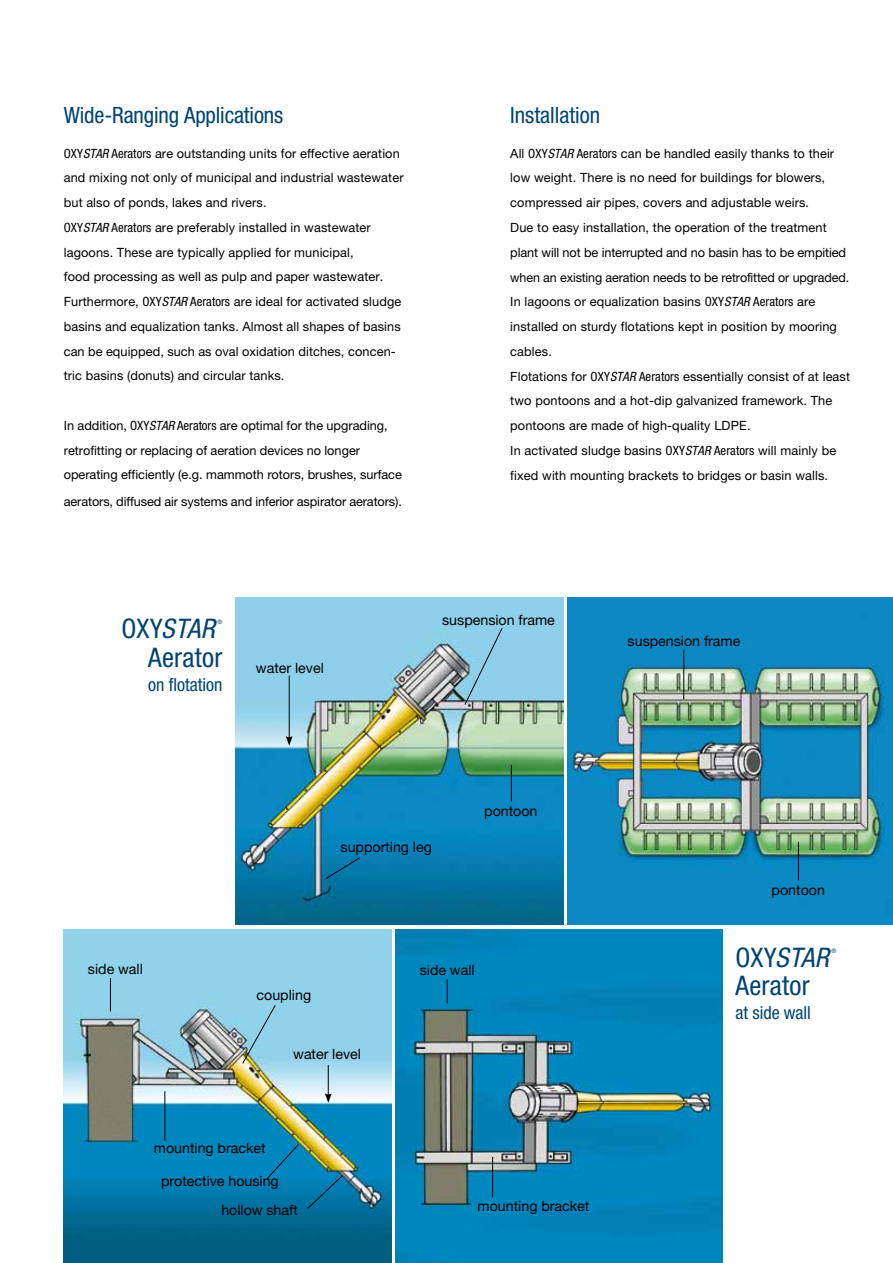
<style>
.page{position:relative;width:893px;height:1263px;background:#fff}
.page>*{position:absolute;margin:0;border:0;box-sizing:border-box;transform-origin:0 0}
.t1{font:italic condensed 27px "Helvetica Neue LT Std";letter-spacing:.02em;color:#004371}
.t2{font:condensed 27px "Helvetica Neue LT Std";letter-spacing:.01em;color:#004371}
.t3{font:condensed 22.5px "Helvetica Neue LT Std";letter-spacing:-.005em;color:#004471}
.t4{font:condensed 18px "Helvetica Neue LT Std";color:#004471}
.t5{font:14.25px/29.2px "Helvetica Neue LT Std";color:#000}
.t6{font:12.75px/24.8px "Helvetica Neue LT Std";letter-spacing:.01em;color:#000}
.t7{font:12.75px "Helvetica Neue LT Std";letter-spacing:-.01em;color:#000}
.t8{font:condensed 6.15px "Helvetica Neue LT Std";color:#004371}
.s1{font-stretch:condensed}
.s2{font-style:italic;font-stretch:condensed}
.s3{font-style:normal}
</style>
<div class="page">
<img style="left:235px;top:597px;width:328px;height:328px">
<svg style="left:325px;top:857px;width:36px;height:23px"></svg>
<img style="left:568px;top:597px;width:324px;height:328px">
<img style="left:64px;top:929px;width:327px;height:334px">
<img style="left:395px;top:929px;width:328px;height:334px">
<hr style="left:289px;top:676px;width:1px;height:62px;background:#000">
<svg style="left:286px;top:736px;width:7px;height:10px"></svg>
<svg style="left:464px;top:627px;width:39px;height:78px;background:#88c2db"></svg>
<hr style="left:511px;top:765px;width:1px;height:37px;background:#000">
<hr style="left:683px;top:650px;width:1px;height:49px;background:#000">
<hr style="left:798px;top:842px;width:1px;height:38px;background:#000">
<hr style="left:110px;top:978px;width:1px;height:33px;background:#000">
<hr style="left:164px;top:1091px;width:1px;height:50px;background:#000">
<hr style="left:328px;top:1065px;width:1px;height:31px;background:#000">
<svg style="left:325px;top:1093px;width:7px;height:10px"></svg>
<svg style="left:447px;top:979px;width:1px;height:24px"></svg>
<hr style="left:492px;top:1157px;width:1px;height:40px;background:#000">
<svg style="left:242px;top:1004px;width:34px;height:60px;background:#8cc6d7"></svg>
<svg style="left:266px;top:1143px;width:34px;height:36px"></svg>
<svg style="left:307px;top:1174px;width:37px;height:35px"></svg>
<h2 class="t3" style="left:64px;top:102px;width:221px">Wide-Ranging Applications</h2>
<p class="t6" style="left:64px;top:141px;width:341px"><span class="s1">OXY</span><span class="s2">STAR</span> <span class="s1">Aerators</span> are outstanding units for effective aeration and mixing not only of municipal and industrial wastewater but also of ponds, lakes and rivers.<br><span class="s1">OXY</span><span class="s2">STAR</span> <span class="s1">Aerators</span> are preferably installed in wastewater lagoons. These are typically applied for municipal,<br>food processing as well as pulp and paper wastewater.<br>Furthermore, <span class="s1">OXY</span><span class="s2">STAR</span> <span class="s1">Aerators</span> are ideal for activated sludge basins and equalization tanks. Almost all shapes of basins can be equipped, such as oval oxidation ditches, concen&shy;tric basins (donuts) and circular tanks.</p>
<p class="t6" style="left:64px;top:413px;width:340px">In addition, <span class="s1">OXY</span><span class="s2">STAR</span> <span class="s1">Aerators</span> are optimal for the upgrading, retrofitting or replacing of aeration devices no longer operating efficiently (e.g. mammoth rotors, brushes, surface</p>
<p class="t7" style="left:64px;top:494px;width:340px">aerators, diffused air systems and inferior aspirator aerators).</p>
<h2 class="t3" style="left:510px;top:102px;width:91px">Installation</h2>
<p class="t6" style="left:510px;top:141px;width:341px">All <span class="s1">OXY</span><span class="s2">STAR</span> <span class="s1">Aerators</span> can be handled easily thanks to their low weight. There is no need for buildings for blowers, compressed air pipes, covers and adjustable weirs.<br>Due to easy installation, the operation of the treatment plant will not be interrupted and no basin has to be empitied when an existing aeration needs to be retrofitted or upgraded.<br>In lagoons or equalization basins <span class="s1">OXY</span><span class="s2">STAR</span> <span class="s1">Aerators</span> are installed on sturdy flotations kept in position by mooring cables.<br>Flotations for <span class="s1">OXY</span><span class="s2">STAR</span> <span class="s1">Aerators</span> essentially consist of at least two pontoons and a hot-dip galvanized framework. The pontoons are made of high-quality LDPE.<br>In activated sludge basins <span class="s1">OXY</span><span class="s2">STAR</span> <span class="s1">Aerators</span> will mainly be fixed with mounting brackets to bridges or basin walls.</p>
<h1 class="t1" style="left:122px;top:613px;width:95px"><span class="s3">OXY</span>STAR</h1>
<p class="t8" style="left:217px;top:618px;width:6px">®</p>
<h1 class="t2" style="left:148px;top:641px;width:76px">Aerator</h1>
<h3 class="t4" style="left:148px;top:674px;width:76px">on flotation</h3>
<p class="t5" style="left:256px;top:653px;width:69px">water level</p>
<p class="t5" style="left:442px;top:605px;width:114px">suspension frame</p>
<p class="t5" style="left:628px;top:626px;width:114px">suspension frame</p>
<p class="t5" style="left:341px;top:832px;width:93px">supporting leg</p>
<p class="t5" style="left:484px;top:796px;width:55px">pontoon</p>
<p class="t5" style="left:772px;top:875px;width:55px">pontoon</p>
<p class="t5" style="left:88px;top:954px;width:56px">side wall</p>
<p class="t5" style="left:257px;top:980px;width:56px">coupling</p>
<p class="t5" style="left:293px;top:1039px;width:69px">water level</p>
<p class="t5" style="left:154px;top:1133px;width:113px">mounting bracket</p>
<p class="t5" style="left:221px;top:1166px;width:78px;text-indent:-60px">protective housing hollow shaft</p>
<p class="t5" style="left:420px;top:955px;width:56px">side wall</p>
<p class="t5" style="left:478px;top:1191px;width:113px">mounting bracket</p>
<h1 class="t1" style="left:736px;top:941px;width:95px"><span class="s3">OXY</span>STAR</h1>
<p class="t8" style="left:831px;top:947px;width:6px">®</p>
<h1 class="t2" style="left:736px;top:970px;width:76px">Aerator</h1>
<h3 class="t4" style="left:736px;top:1002px;width:77px">at side wall</h3>
</div>
